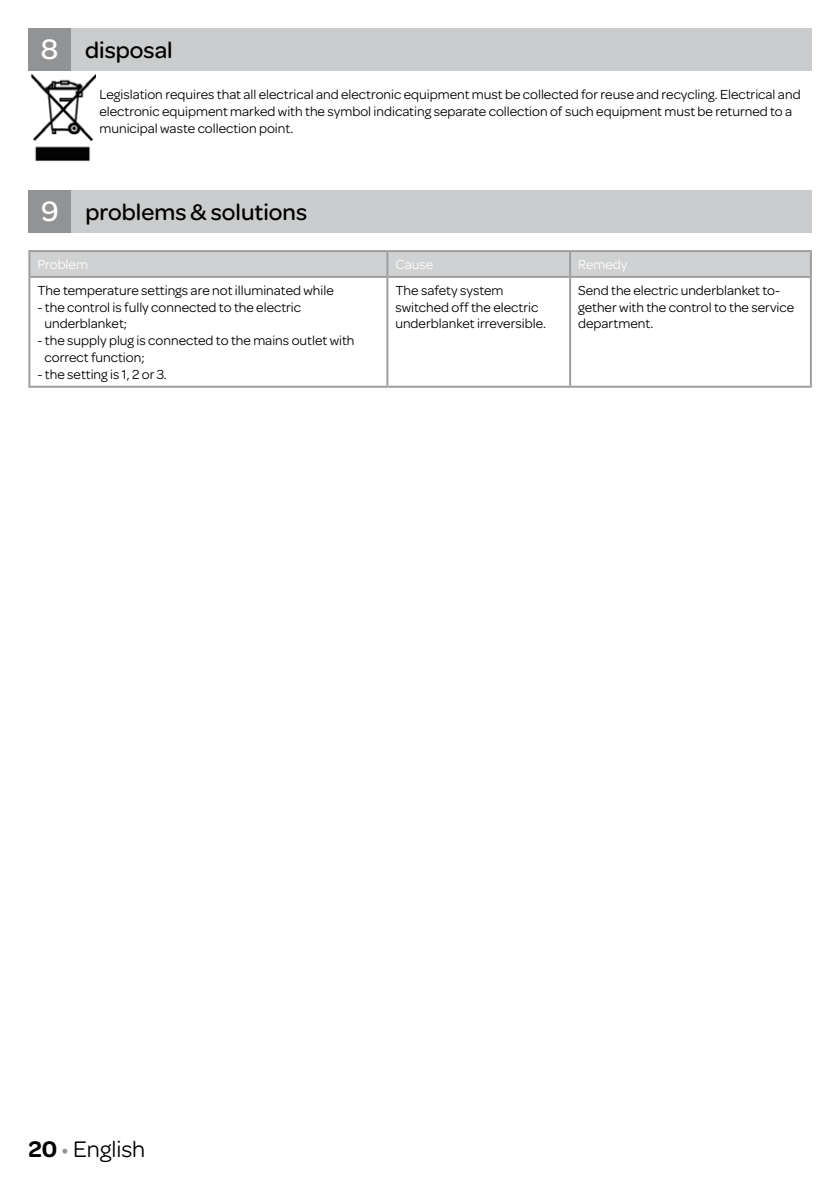
<style>
.page{position:relative;width:840px;height:1191px;background:#fff}
.page>*{position:absolute;margin:0;border:0;box-sizing:border-box;transform-origin:0 0}
.t1{font:500 24px "Omnes";color:#000}
.t2{font:24px "Omnes";color:#000}
.t3{font:14px/16.8px "Omnes";color:#000}
.t4{font:14px "Omnes";color:#fff}
.s1{font-size:30px;color:#fff}
.s2{font-weight:600}
.s3{color:#929395}
</style>
<div class="page">
<div style="left:57px;top:28px;width:754px;height:43px;background:#cacccd"></div>
<div style="left:28px;top:28px;width:43px;height:43px;background:#929395"></div>
<img style="left:30px;top:75px;width:65px;height:87px">
<div style="left:57px;top:190px;width:754px;height:43px;background:#cacccd"></div>
<div style="left:29px;top:190px;width:42px;height:43px;background:#929395"></div>
<div style="left:30px;top:252px;width:779px;height:24px;background:#d0d1d2"></div>
<hr style="left:28px;top:250px;width:359px;height:2px;background:#9c9e9f">
<hr style="left:28px;top:252px;width:2px;height:24px;background:#9c9e9f">
<hr style="left:387px;top:250px;width:182px;height:2px;background:#9c9e9f">
<hr style="left:386px;top:252px;width:2px;height:24px;background:#9c9e9f">
<hr style="left:569px;top:250px;width:242px;height:2px;background:#9c9e9f">
<hr style="left:568px;top:252px;width:2px;height:24px;background:#9c9e9f">
<hr style="left:809px;top:252px;width:2px;height:24px;background:#9c9e9f">
<hr style="left:28px;top:276px;width:359px;height:2px;background:#9c9e9f">
<hr style="left:28px;top:278px;width:2px;height:108px;background:#9c9e9f">
<hr style="left:387px;top:276px;width:182px;height:2px;background:#9c9e9f">
<hr style="left:386px;top:278px;width:2px;height:108px;background:#9c9e9f">
<hr style="left:569px;top:276px;width:242px;height:2px;background:#9c9e9f">
<hr style="left:568px;top:278px;width:2px;height:108px;background:#9c9e9f">
<hr style="left:809px;top:278px;width:2px;height:108px;background:#9c9e9f">
<hr style="left:28px;top:386px;width:359px;height:2px;background:#9c9e9f">
<hr style="left:387px;top:386px;width:182px;height:2px;background:#9c9e9f">
<hr style="left:569px;top:386px;width:242px;height:2px;background:#9c9e9f">
<h1 class="t1" style="left:41px;top:33px;width:133px"><span class="s1">8</span> disposal</h1>
<p class="t3" style="left:99px;top:85px;width:702px">Legislation requires that all electrical and electronic equipment must be collected for reuse and recycling. Electrical and electronic equipment marked with the symbol indicating separate collection of such equipment must be returned to a municipal waste collection point.</p>
<h1 class="t1" style="left:41px;top:195px;width:267px"><span class="s1">9</span> problems &amp; solutions</h1>
<p class="t4" style="left:37px;top:255px;width:52px">Problem</p>
<p class="t4" style="left:395px;top:255px;width:39px">Cause</p>
<p class="t4" style="left:577px;top:255px;width:51px">Remedy</p>
<p class="t3" style="left:37px;top:281px;width:298px">The temperature settings are not illuminated while</p>
<p class="t3" style="left:44px;top:298px;width:258px;text-indent:-7px">- the control is fully connected to the electric underblanket;</p>
<p class="t3" style="left:44px;top:331px;width:311px;text-indent:-7px">- the supply plug is connected to the mains outlet with correct function;</p>
<p class="t3" style="left:37px;top:365px;width:131px">- the setting is 1, 2 or 3.</p>
<p class="t3" style="left:395px;top:281px;width:152px">The safety system switched off the electric underblanket irreversible.</p>
<p class="t3" style="left:577px;top:281px;width:217px">Send the electric underblanket to&shy;gether with the control to the service department.</p>
<h1 class="t2" style="left:28px;top:1132px;width:118px"><span class="s2">20</span> <span class="s3">•</span> English</h1>
</div>
